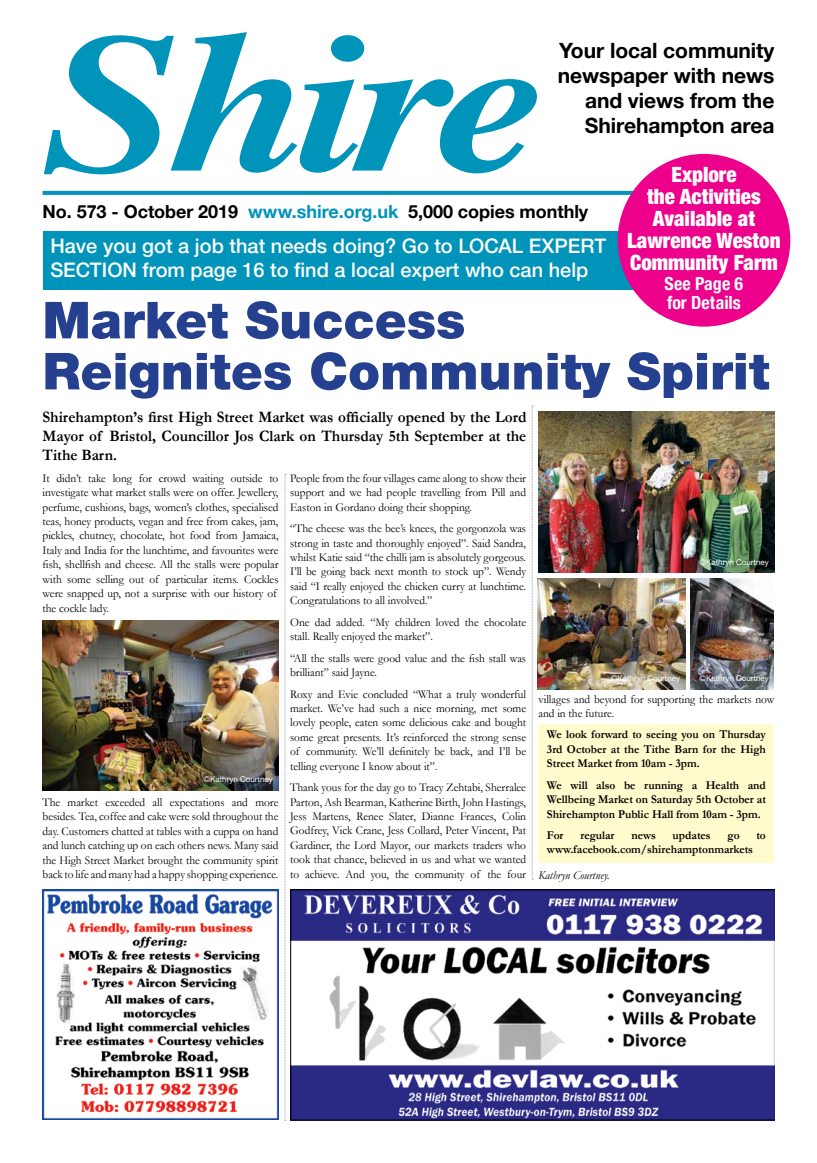
<style>
.page{position:relative;width:817px;height:1163px;background:#fff}
.page>*{position:absolute;margin:0;border:0;box-sizing:border-box;transform-origin:0 0}
.t1{font:italic 700 198px "Times";letter-spacing:-.05em;color:#0094bb;scale:1.25 1}
.t2{font:900 51px/51px "Helvetica Neue LTW1 G";color:#25408f}
.t3{font:700 21px/25.2px "Helvetica Neue LTW1 G";letter-spacing:-.005em;color:#000;text-align:right}
.t4{font:900 condensed 21px/22px "Helvetica Neue LTW1 G";color:#fff;text-align:center}
.t5{font:500 20px/24px "Helvetica Neue LTW1 G";color:#fff}
.t6{font:700 18px "Helvetica Neue LTW1 G";letter-spacing:-.005em;color:#000}
.t7{font:700 condensed 18px/19px "Helvetica Neue LTW1 G";color:#fff}
.t8{font:700 16px/19.2px "Garamond";color:#000;text-align:justify;scale:.95 1}
.t9{font:12px/14.4px "Garamond";color:#000;text-align:justify;scale:.95 1}
.t10{font:700 12px/14.4px "Garamond";color:#000;text-align:justify;scale:.95 1}
.t11{font:italic 12px "Garamond";color:#000;scale:.95 1}
.t12{font:8px "Helvetica Neue LTW1 G";color:#fff}
.s1{color:#0094bb}
</style>
<div class="page">
<div style="left:538px;top:723px;width:236px;height:139px;background:#fffbcc"></div>
<div style="left:43px;top:232px;width:731px;height:58px;background:#0094bb"></div>
<svg style="left:43px;top:191px;width:589px;height:4px;background:#0796bc"></svg>
<div style="left:617px;top:154px;width:173px;height:172px;background:#ec008c;border-radius:50%"></div>
<img style="left:43px;top:889px;width:235px;height:230px">
<img style="left:290px;top:889px;width:484px;height:231px">
<svg style="left:531px;top:405px;width:2px;height:474px"></svg>
<svg style="left:285px;top:474px;width:1px;height:646px"></svg>
<img style="left:538px;top:578px;width:147px;height:111px">
<img style="left:538px;top:411px;width:236px;height:162px">
<img style="left:43px;top:620px;width:235px;height:170px">
<img style="left:690px;top:578px;width:83px;height:111px">
<h1 class="t1" style="left:43px;top:-82px;width:402px">Shire</h1>
<h3 class="t3" style="left:557px;top:37px;width:218px">Your local community newspaper with news and views from the<br>Shirehampton area</h3>
<h3 class="t6" style="left:43px;top:200px;width:547px">No. 573 - October 2019 <span class="s1">www.shire.org.uk</span> 5,000 copies monthly</h3>
<h3 class="t5" style="left:50px;top:234px;width:557px">Have you got a job that needs doing? Go to LOCAL EXPERT<br>SECTION from page 16 to find a local expert who can help</h3>
<h3 class="t4" style="left:627px;top:163px;width:155px">Explore<br>the Activities<br>Available at<br>Lawrence Weston<br>Community Farm</h3>
<h3 class="t7" style="left:664px;top:274px;width:80px">See Page 6 for Details</h3>
<h2 class="t2" style="left:43px;top:295px;width:728px">Market Success<br>Reignites Community Spirit</h2>
<h3 class="t8" style="left:43px;top:407px;width:510px">Shirehampton’s first High Street Market was officially opened by the Lord Mayor of Bristol, Councillor Jos Clark on Thursday 5th September at the Tithe Barn.</h3>
<p class="t9" style="left:43px;top:470px;width:250px;text-align:left">It didn’t take long for crowd waiting outside to investigate what market stalls were on offer. Jewellery, perfume, cushions, bags, women’s clothes, specialised teas, honey products, vegan and free from cakes, jam, pickles, chutney, chocolate, hot food from Jamaica, Italy and India for the lunchtime, and favourites were fish, shellfish and cheese. All the stalls were popular with some selling out of particular items. Cockles were snapped up, not a surprise with our history of the cockle lady.</p>
<p class="t9" style="left:290px;top:470px;width:250px">People from the four villages came along to show their support and we had people travelling from Pill and Easton in Gordano doing their shopping.</p>
<p class="t9" style="left:290px;top:521px;width:250px">“The cheese was the bee’s knees, the gorgonzola was strong in taste and thoroughly enjoyed”. Said Sandra, whilst Katie said “the chilli jam is absolutely gorgeous.<br>I’ll be going back next month to stock up”. Wendy said “I really enjoyed the chicken curry at lunchtime.<br>Congratulations to all involved.”</p>
<p class="t9" style="left:290px;top:614px;width:250px">One dad added. “My children loved the chocolate stall. Really enjoyed the market”.</p>
<p class="t9" style="left:290px;top:650px;width:250px">“All the stalls were good value and the fish stall was brilliant” said Jayne.</p>
<p class="t9" style="left:290px;top:686px;width:250px">Roxy and Evie concluded “What a truly wonderful market. We’ve had such a nice morning, met some lovely people, eaten some delicious cake and bought some great presents. It’s reinforced the strong sense of community. We’ll definitely be back, and I’ll be telling everyone I know about it”.</p>
<p class="t9" style="left:290px;top:779px;width:250px">Thank yous for the day go to Tracy Zehtabi, Sherralee Parton, Ash Bearman, Katherine Birth, John Hastings, Jess Martens, Renee Slater, Dianne Frances, Colin Godfrey, Vick Crane, Jess Collard, Peter Vincent, Pat Gardiner, the Lord Mayor, our markets traders who took that chance, believed in us and what we wanted to achieve. And you, the community of the four</p>
<p class="t12" style="left:699px;top:556px;width:71px">©Kathryn Courtney</p>
<p class="t12" style="left:611px;top:673px;width:71px">©Kathryn Courtney</p>
<p class="t12" style="left:699px;top:673px;width:71px">©Kathryn Courtney</p>
<p class="t9" style="left:538px;top:691px;width:250px">villages and beyond for supporting the markets now and in the future.</p>
<p class="t10" style="left:547px;top:727px;width:232px">We look forward to seeing you on Thursday 3rd October at the Tithe Barn for the High Street Market from 10am - 3pm.</p>
<p class="t10" style="left:547px;top:777px;width:232px">We will also be running a Health and Wellbeing Market on Saturday 5th October at Shirehampton Public Hall from 10am - 3pm.</p>
<p class="t10" style="left:547px;top:827px;width:19px">For</p>
<p class="t10" style="left:580px;top:827px;width:37px">regular</p>
<p class="t10" style="left:631px;top:827px;width:27px">news</p>
<p class="t10" style="left:672px;top:827px;width:42px">updates</p>
<p class="t10" style="left:727px;top:827px;width:14px">go</p>
<p class="t10" style="left:756px;top:827px;width:12px">to</p>
<p class="t10" style="left:547px;top:842px;width:218px">www.facebook.com/shirehamptonmarkets</p>
<p class="t11" style="left:538px;top:868px;width:76px">Kathryn Courtney.</p>
<p class="t12" style="left:204px;top:774px;width:71px">©Kathryn Courtney</p>
<p class="t9" style="left:43px;top:794px;width:250px">The market exceeded all expectations and more besides. Tea, coffee and cake were sold throughout the day. Customers chatted at tables with a cuppa on hand and lunch catching up on each others news. Many said the High Street Market brought the community spirit back to life and many had a happy shopping experience.</p>
</div>
